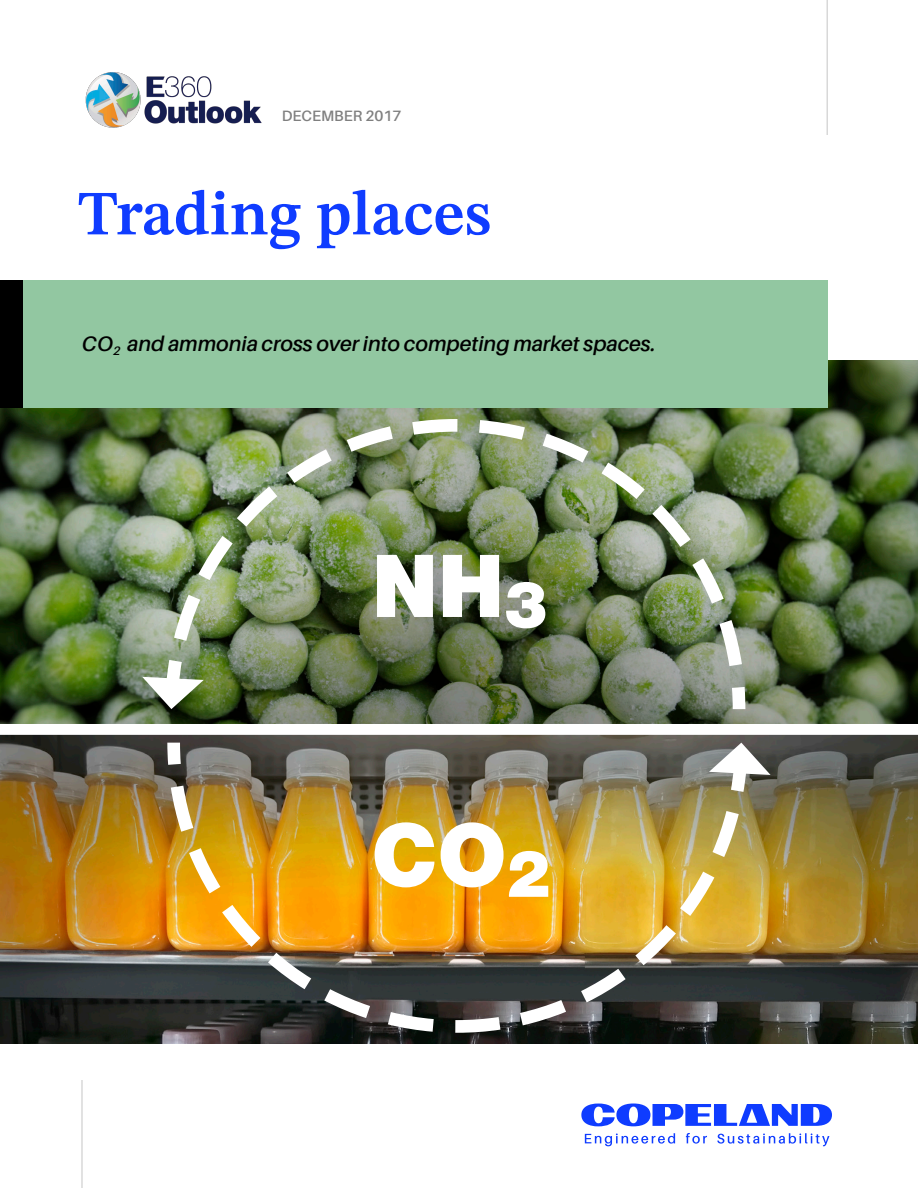
<style>
.page{position:relative;width:918px;height:1188px;background:#fff}
.page>*{position:absolute;margin:0;border:0;box-sizing:border-box;transform-origin:0 0}
.Headline-Print{font:63px "STIX Two Text";color:#0f3cff}
.Long_Form_Section_Header{font:italic 600 21px "Aileron";color:#000}
.Subhead_2{font:600 15px "Aileron";color:#7f7f7f}
</style>
<div class="page">
<img style="left:0;top:360px;width:918px;height:364px">
<img style="left:0;top:735px;width:918px;height:309px">
<img style="left:174px;top:419px;width:568px;height:247px">
<svg style="left:732px;top:687px;width:13px;height:22px"></svg>
<svg style="left:142px;top:660px;width:62px;height:49px"></svg>
<img style="left:171px;top:786px;width:568px;height:247px">
<svg style="left:167px;top:743px;width:14px;height:22px"></svg>
<svg style="left:709px;top:743px;width:62px;height:49px"></svg>
<svg style="left:377px;top:555px;width:56px;height:62px"></svg>
<svg style="left:443px;top:555px;width:56px;height:62px"></svg>
<svg style="left:506px;top:582px;width:39px;height:46px"></svg>
<svg style="left:375px;top:822px;width:59px;height:65px"></svg>
<svg style="left:441px;top:822px;width:107px;height:75px"></svg>
<img style="left:85px;top:72px;width:177px;height:56px">
<svg style="left:581px;top:1103px;width:251px;height:23px"></svg>
<svg style="left:585px;top:1133px;width:90px;height:13px"></svg>
<svg style="left:686px;top:1133px;width:21px;height:11px"></svg>
<svg style="left:717px;top:1133px;width:112px;height:13px"></svg>
<hr style="left:826px;top:0;width:2px;height:135px;background:#d8d8d8">
<hr style="left:81px;top:1080px;width:2px;height:108px;background:#d8d8d8">
<div style="left:0;top:280px;width:828px;height:128px;background:#92c7a1"></div>
<div style="left:0;top:280px;width:22px;height:128px;background:#000"></div>
<p class="Subhead_2" style="left:282px;top:108px;width:121px">DECEMBER 2017</p>
<p class="Headline-Print" style="left:78px;top:168px;width:415px">Trading places</p>
<p class="Long_Form_Section_Header" style="left:82px;top:332px;width:576px">CO<sub>2</sub> and ammonia cross over into competing market spaces.</p>
</div>
